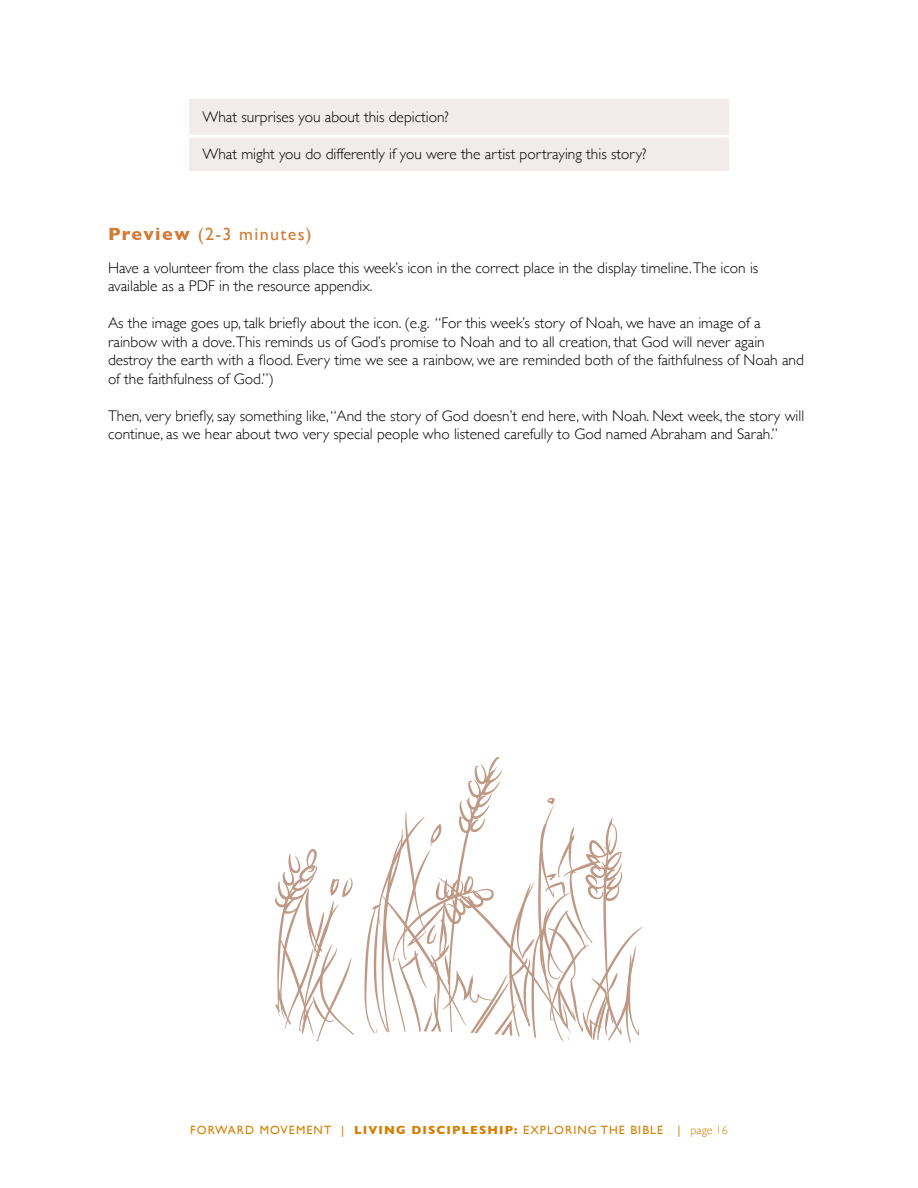
<style>
.page{position:relative;width:918px;height:1188px;background:#fff}
.page>*{position:absolute;margin:0;border:0;box-sizing:border-box;transform-origin:0 0}
.t1{font:18px "Gill Sans";letter-spacing:.075em;color:#cf7d39}
.t2{font:300 15.3px/18.5px "Gill Sans";color:#000}
.t3{font:12px "Gill Sans";letter-spacing:.09em;color:#d57e00}
.s1{font-weight:700}
.s2{font-weight:300}
</style>
<div class="page">
<div style="left:189px;top:99px;width:540px;height:72px;background:#f1ecea"></div>
<hr style="left:108px;top:135px;width:702px;height:3px;background:#fff">
<svg style="left:275px;top:849px;width:79px;height:192px"></svg>
<svg style="left:364px;top:757px;width:279px;height:286px"></svg>
<p class="t2" style="left:202px;top:107px;width:248px">What surprises you about this depiction?</p>
<p class="t2" style="left:202px;top:144px;width:445px">What might you do differently if you were the artist portraying this story?</p>
<p class="t1" style="left:108px;top:223px;width:205px"><span class="s1">Preview</span> (2-3 minutes)</p>
<p class="t2" style="left:108px;top:258px;width:652px">Have a volunteer from the class place this week’s icon in the correct place in the display timeline.The icon is available as a PDF in the resource appendix.</p>
<p class="t2" style="left:108px;top:313px;width:697px">As the image goes up, talk briefly about the icon. (e.g. “For this week’s story of Noah, we have an image of a rainbow with a dove.This reminds us of God’s promise to Noah and to all creation, that God will never again destroy the earth with a flood. Every time we see a rainbow, we are reminded both of the faithfulness of Noah and of the faithfulness of God.”)</p>
<p class="t2" style="left:108px;top:406px;width:698px">Then, very briefly, say something like, “And the story of God doesn’t end here, with Noah. Next week, the story will continue, as we hear about two very special people who listened carefully to God named Abraham and Sarah.”</p>
<p class="t3" style="left:190px;top:1123px;width:539px">FORWARD MOVEMENT | <span class="s1">LIVING DISCIPLESHIP:</span> EXPLORING THE BIBLE | <span class="s2">page 16</span></p>
</div>
